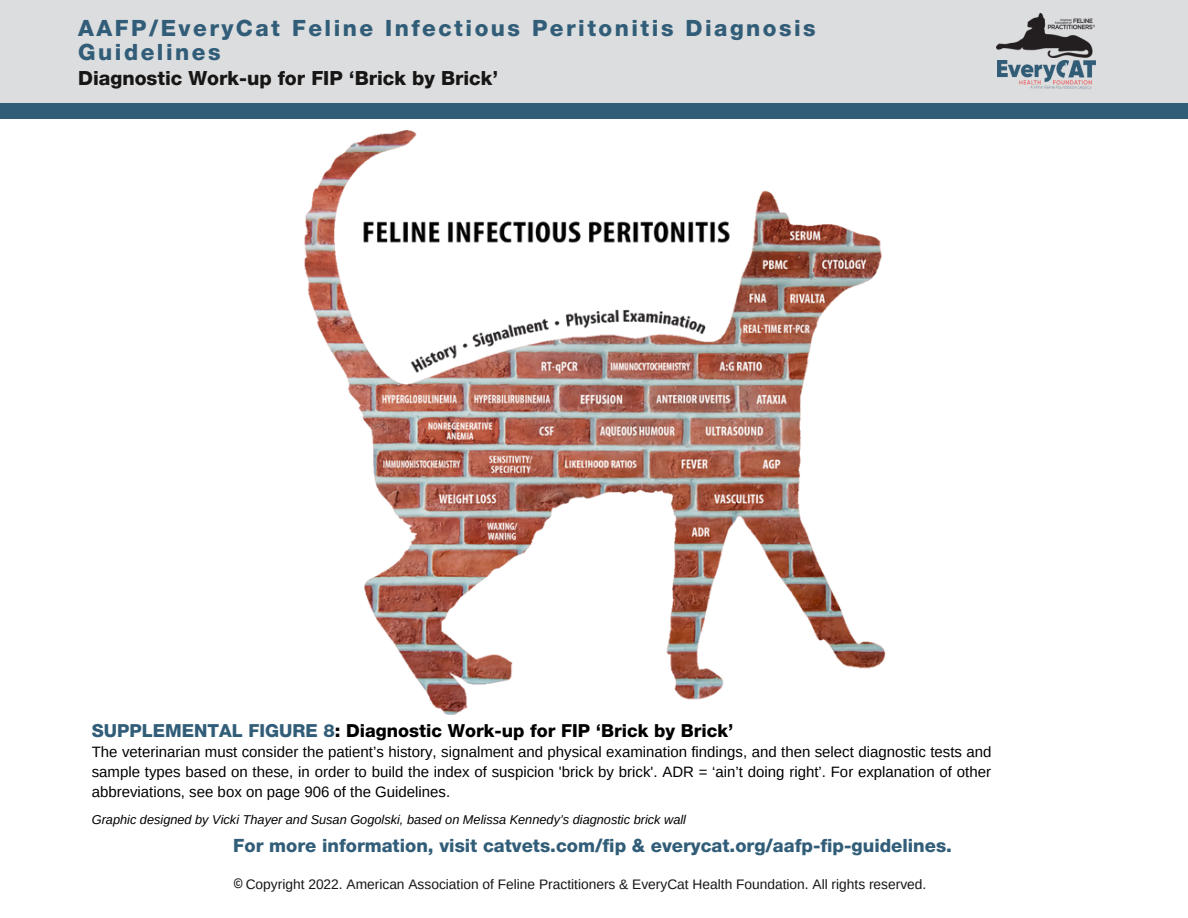
<style>
.page{position:relative;width:1188px;height:918px;background:#fff}
.page>*{position:absolute;margin:0;border:0;box-sizing:border-box;transform-origin:0 0}
.t1{font:800 22.5px/24.8px "Helvetica Neue";letter-spacing:.11em;color:#315d78}
.t2{font:800 19.5px "Helvetica Neue";color:#171615}
.t3{font:800 18.3px "Helvetica Neue";color:#315d78}
.t4{font:800 18px "Helvetica Neue";color:#000}
.t5{font:15px/20.2px "Arimo";color:#000;text-align:justify}
.t6{font:13.8px "Arimo";color:#171615}
.t7{font:italic 12.75px "Arimo";color:#000}
.s1{color:#315d78}
.s2{font-family:"IBM Plex Sans Cond"}
</style>
<div class="page">
<div style="left:0;top:0;width:1188px;height:103px;background:#dcdddf"></div>
<img style="left:998px;top:60px;width:98px;height:30px">
<div style="left:0;top:103px;width:1188px;height:16px;background:#315d78"></div>
<img style="left:996px;top:13px;width:98px;height:44px">
<img style="left:304px;top:130px;width:582px;height:584px">
<h1 class="t1" style="left:78px;top:17px;width:739px">AAFP/EveryCat Feline Infectious Peritonitis Diagnosis<br>Guidelines</h1>
<h2 class="t2" style="left:78px;top:71px;width:421px">Diagnostic Work-up for FIP ‘Brick by Brick’</h2>
<p class="t4" style="left:92px;top:724px;width:643px"><span class="s1">SUPPLEMENTAL FIGURE 8</span>: Diagnostic Work-up for FIP ‘Brick by Brick’</p>
<p class="t5" style="left:92px;top:741px;width:901px">The veterinarian must consider the patient’s history, signalment and physical examination findings, and then select diagnostic tests and sample types based on these, in order to build the index of suspicion 'brick by brick'. ADR = ‘ain’t doing right’. For explanation of other abbreviations, see box on page 906 of the Guidelines.</p>
<p class="t3" style="left:233px;top:839px;width:720px">For more information, visit catvets.com/fip &amp; everycat.org/aafp-fip-guidelines.</p>
<p class="t6" style="left:233px;top:876px;width:694px"><span class="s2">©</span> Copyright 2022. American Association of Feline Practitioners &amp; EveryCat Health Foundation. All rights reserved.</p>
<p class="t7" style="left:92px;top:812px;width:596px">Graphic designed by Vicki Thayer and Susan Gogolski, based on Melissa Kennedy’s diagnostic brick wall</p>
</div>
